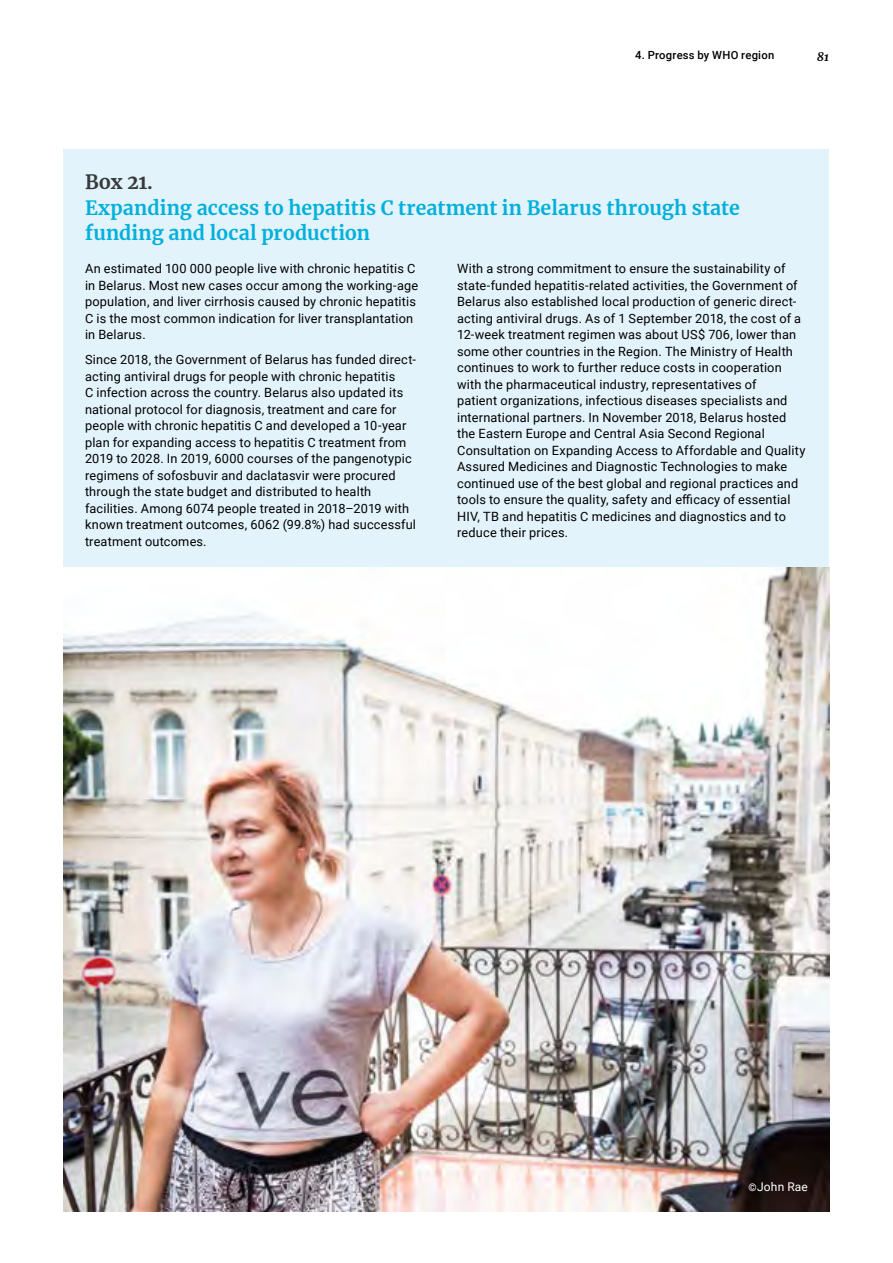
<style>
.page{position:relative;width:893px;height:1263px;background:#fff}
.page>*{position:absolute;margin:0;border:0;box-sizing:border-box;transform-origin:0 0}
.t1{font:700 19.5px/25.5px "Merriweather";letter-spacing:.005em;color:#00b0dc}
.t2{font:700 19.5px "Merriweather";color:#373a3b}
.t3{font:12.75px/16.5px "Roboto";letter-spacing:.015em;color:#000}
.t4{font:12px "Roboto";letter-spacing:.02em;color:#fff}
.t5{font:italic 700 12px "Merriweather";color:#000}
.t6{font:500 11.25px "Roboto";letter-spacing:.02em;color:#000}
.s1{font-weight:500;font-size:10.5px}
</style>
<div class="page">
<div style="left:64px;top:149px;width:765px;height:418px;background:#e3f3fb"></div>
<img style="left:64px;top:567px;width:765px;height:645px">
<p class="t6" style="left:635px;top:48px;width:141px">4. Progress by WHO region</p>
<p class="t5" style="left:817px;top:48px;width:14px">81</p>
<h1 class="t2" style="left:85px;top:169px;width:69px">Box 21.</h1>
<h1 class="t1" style="left:85px;top:194px;width:656px">Expanding access to hepatitis C treatment in Belarus through state funding and local production</h1>
<p class="t3" style="left:85px;top:260px;width:335px">An estimated 100 000 people live with chronic hepatitis C in Belarus. Most new cases occur among the working-age population, and liver cirrhosis caused by chronic hepatitis C is the most common indication for liver transplantation in Belarus.</p>
<p class="t3" style="left:85px;top:351px;width:333px">Since 2018, the Government of Belarus has funded direct&shy;acting antiviral drugs for people with chronic hepatitis<br>C infection across the country. Belarus also updated its national protocol for diagnosis, treatment and care for people with chronic hepatitis C and developed a 10-year plan for expanding access to hepatitis C treatment from 2019 to 2028. In 2019, 6000 courses of the pangenotypic regimens of sofosbuvir and daclatasvir were procured through the state budget and distributed to health facilities. Among 6074 people treated in 2018–2019 with known treatment outcomes, 6062 (99.8%) had successful treatment outcomes.</p>
<p class="t3" style="left:457px;top:260px;width:350px">With a strong commitment to ensure the sustainability of state-funded hepatitis-related activities, the Government of Belarus also established local production of generic direct&shy;acting antiviral drugs. As of 1 September 2018, the cost of a 12-week treatment regimen was about US$ 706, lower than some other countries in the Region. The Ministry of Health continues to work to further reduce costs in cooperation with the pharmaceutical industry, representatives of<br>patient organizations, infectious diseases specialists and international partners. In November 2018, Belarus hosted the Eastern Europe and Central Asia Second Regional Consultation on Expanding Access to Affordable and Quality Assured Medicines and Diagnostic Technologies to make continued use of the best global and regional practices and tools to ensure the quality, safety and efficacy of essential HIV, TB and hepatitis C medicines and diagnostics and to reduce their prices.</p>
<p class="t4" style="left:748px;top:1178px;width:61px"><span class="s1">©</span>John Rae</p>
</div>
